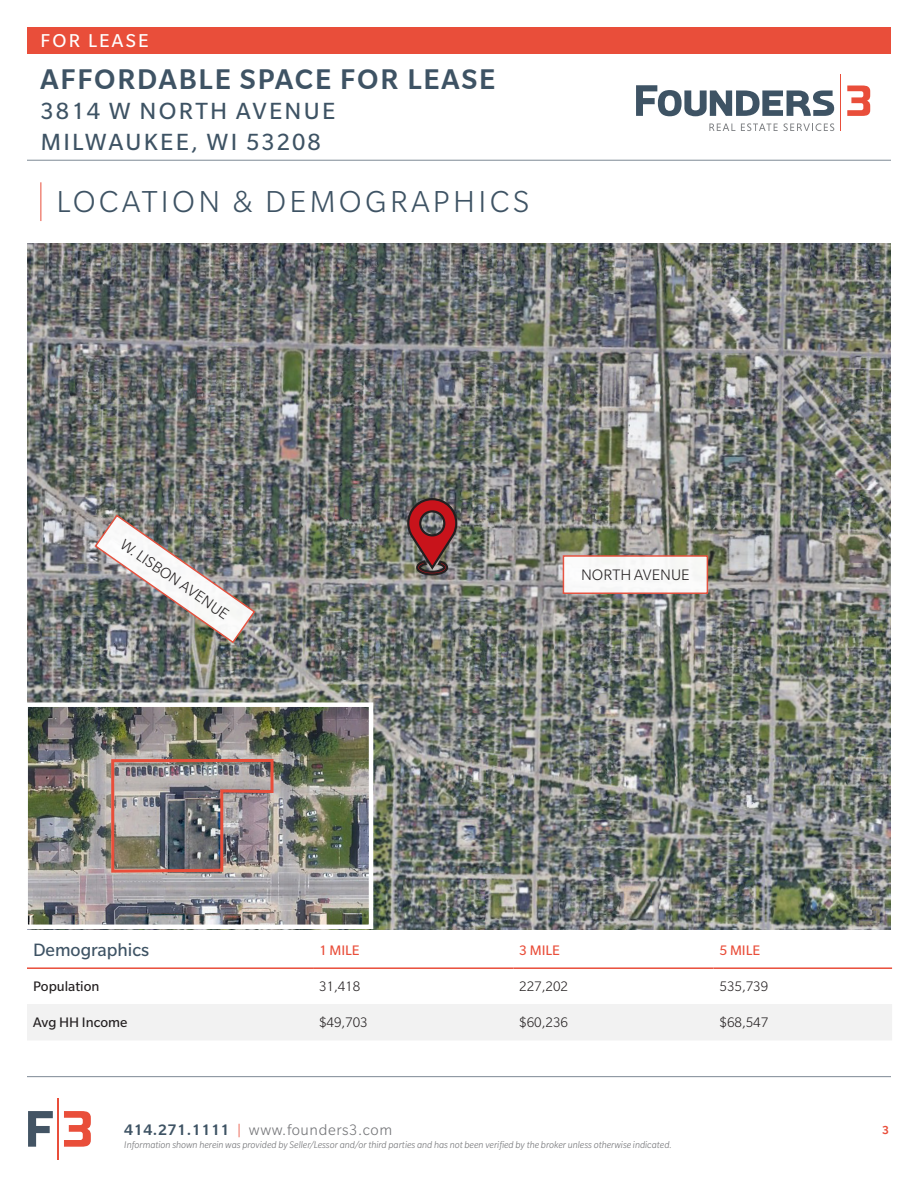
<style>
.page{position:relative;width:918px;height:1188px;background:#fff}
.page>*{position:absolute;margin:0;border:0;box-sizing:border-box;transform-origin:0 0}
.t1{font:300 33px "Slate Pro";letter-spacing:.1em;color:#3e5364}
.t2{font:500 30.75px "Slate Pro";letter-spacing:.06em;color:#3e5364}
.t3{font:25.5px/30.6px "Slate Pro";letter-spacing:.09em;color:#3e5364}
.t4{font:20.25px "Slate Pro";letter-spacing:.11em;color:#fff}
.t5{font:19.5px "Slate Pro";color:#3e5364}
.t6{font:300 16.5px "Slate Pro";letter-spacing:.035em;color:#757679}
.t7{font:300 16.5px "Slate Pro";color:#231f20}
.t8{font:300 15px "Slate Pro";color:#231f20}
.t9{font:15px "Slate Pro";color:#231f20}
.t10{font:15px "Slate Pro";color:#e94e3a}
.t11{font:500 12.75px "Slate Pro";color:#e94e3a}
.t12{font:italic 300 10.5px "Slate Pro";color:#757679}
.s1{font-weight:500;color:#3e5364}
.s2{color:#e94e3a}
</style>
<div class="page">
<div style="left:27px;top:27px;width:864px;height:27px;background:#e94e3a"></div>
<hr style="left:840px;top:74px;width:1px;height:57px;background:#e94e3a">
<svg style="left:636px;top:85px;width:198px;height:31px"></svg>
<svg style="left:847px;top:86px;width:23px;height:30px"></svg>
<svg style="left:709px;top:124px;width:26px;height:7px"></svg>
<svg style="left:741px;top:123px;width:37px;height:8px"></svg>
<svg style="left:784px;top:123px;width:50px;height:8px"></svg>
<hr style="left:27px;top:160px;width:864px;height:1px;background:#7d8995">
<hr style="left:27px;top:1076px;width:864px;height:1px;background:#7d8995">
<hr style="left:58px;top:1098px;width:1px;height:62px;background:#e94e3a">
<svg style="left:28px;top:1111px;width:25px;height:36px"></svg>
<svg style="left:64px;top:1111px;width:27px;height:36px"></svg>
<hr style="left:40px;top:182px;width:1px;height:39px;background:#e94e3a">
<div style="left:27px;top:1004px;width:865px;height:36px;background:#f2f2f2"></div>
<hr style="left:27px;top:967px;width:286px;height:2px;background:#e94e3a">
<hr style="left:313px;top:967px;width:200px;height:2px;background:#e94e3a">
<hr style="left:513px;top:967px;width:201px;height:2px;background:#e94e3a">
<hr style="left:714px;top:967px;width:178px;height:2px;background:#e94e3a">
<img style="left:27px;top:243px;width:864px;height:686px">
<svg style="left:406px;top:497px;width:53px;height:80px;background:#84484a"></svg>
<img style="left:28px;top:707px;width:340px;height:217px">
<div style="left:23px;top:702px;width:350px;height:227px;border:4px solid #fff"></div>
<img style="left:110px;top:757px;width:165px;height:117px">
<img style="left:93px;top:513px;width:163px;height:131px">
<div style="left:563px;top:556px;width:144px;height:37px;background:#fff"></div>
<div style="left:563px;top:555px;width:145px;height:39px;border:2px solid #e94e3a"></div>
<h3 class="t4" style="left:41px;top:30px;width:110px">FOR LEASE</h3>
<h2 class="t2" style="left:41px;top:60px;width:456px">AFFORDABLE SPACE FOR LEASE</h2>
<h3 class="t3" style="left:41px;top:96px;width:296px">3814 W NORTH AVENUE<br>MILWAUKEE, WI 53208</h3>
<p class="t1" style="left:56px;top:185px;width:474px">LOCATION &amp; DEMOGRAPHICS</p>
<h3 class="t7" style="left:127px;top:535px;width:130px;rotate:35deg">W. LISBON AVENUE</h3>
<h3 class="t7" style="left:581px;top:566px;width:110px">NORTH AVENUE</h3>
<p class="t5" style="left:33px;top:940px;width:118px">Demographics</p>
<p class="t10" style="left:319px;top:942px;width:42px">1 MILE</p>
<p class="t10" style="left:519px;top:942px;width:42px">3 MILE</p>
<p class="t10" style="left:720px;top:942px;width:42px">5 MILE</p>
<p class="t9" style="left:33px;top:978px;width:68px">Population</p>
<p class="t8" style="left:319px;top:979px;width:43px">31,418</p>
<p class="t8" style="left:519px;top:979px;width:50px">227,202</p>
<p class="t8" style="left:720px;top:979px;width:50px">535,739</p>
<p class="t9" style="left:33px;top:1015px;width:96px">Avg HH Income</p>
<p class="t8" style="left:319px;top:1015px;width:50px">$49,703</p>
<p class="t8" style="left:519px;top:1015px;width:50px">$60,236</p>
<p class="t8" style="left:720px;top:1015px;width:50px">$68,547</p>
<h3 class="t6" style="left:124px;top:1122px;width:270px"><span class="s1">414.271.1111</span> <span class="s2">|</span> www.founders3.com</h3>
<p class="t12" style="left:124px;top:1139px;width:549px">Information shown herein was provided by Seller/Lessor and/or third parties and has not been verified by the broker unless otherwise indicated.</p>
<p class="t11" style="left:882px;top:1122px;width:8px">3</p>
</div>
